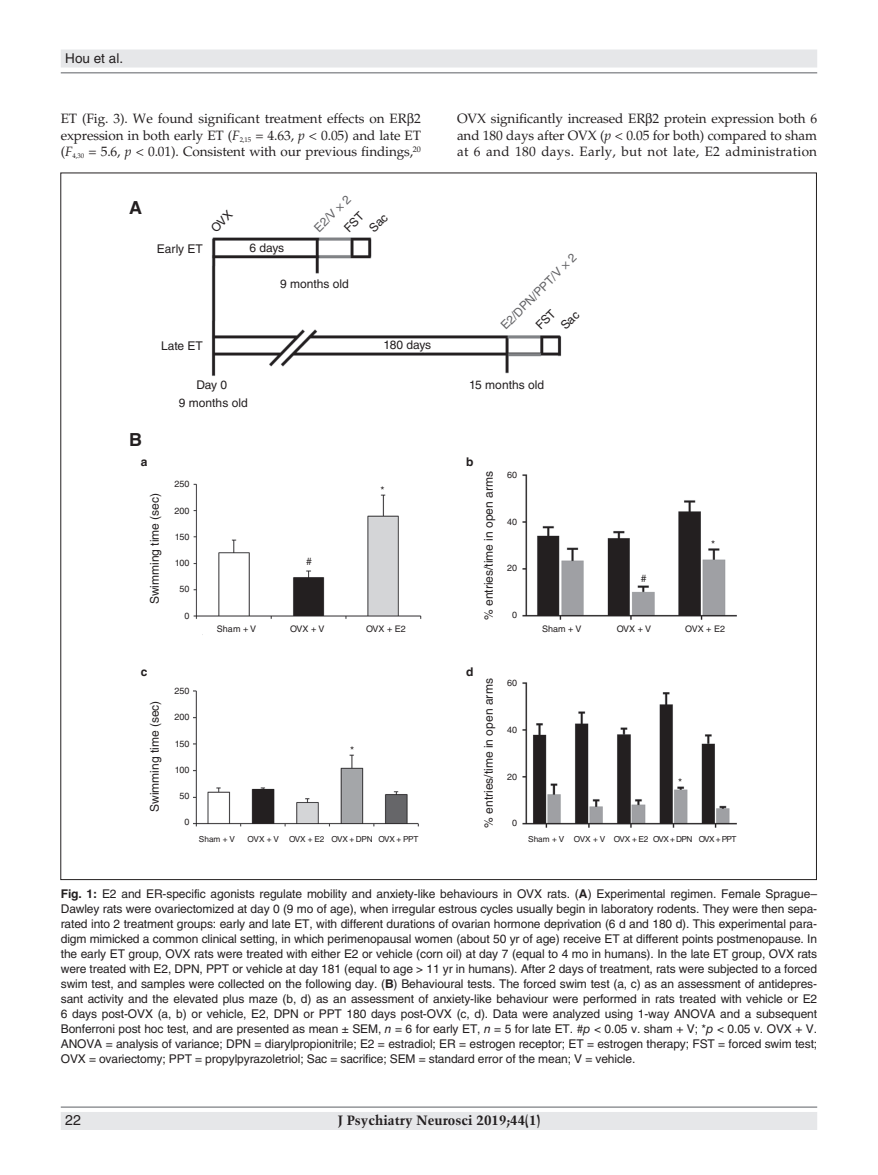
<style>
.page{position:relative;width:878px;height:1175px;background:#fff}
.page>*{position:absolute;margin:0;border:0;box-sizing:border-box;transform-origin:0 0}
.t1{font:700 18px "Helvetica LT Std";color:#231f20}
.t2{font:14.25px "Helvetica LT Std";color:#231f20}
.t3{font:13.5px/16.5px "Palatino LT Std";letter-spacing:-.01em;color:#231f20;text-align:justify}
.t4{font:700 13.5px "Trump Mediaeval LT Std";color:#231f20}
.t5{font:13.5px "Helvetica LT Std";color:#231f20}
.t6{font:12px/15px "Helvetica LT Std";color:#231f20;text-align:justify}
.t7{font:12px "Helvetica LT Std";color:#636366}
.t8{font:700 12px "Helvetica LT Std";color:#231f20}
.t9{font:10.5px "Helvetica LT Std";color:#231f20}
.t10{font:9px "Helvetica LT Std";color:#231f20}
.t11{font:8.25px "Helvetica LT Std";letter-spacing:-.04em;color:#231f20}
.t12{font:8.25px "Helvetica LT Std";letter-spacing:-.07em;color:#231f20}
.s1{font-style:italic}
.s2{font-weight:700}
</style>
<div class="page">
<div style="left:61px;top:50px;width:756px;height:18px;background:#e6e7e9"></div>
<hr style="left:61px;top:72px;width:756px;height:2px;background:#939598">
<div style="left:61px;top:1112px;width:756px;height:18px;background:#e6e7e9"></div>
<hr style="left:61px;top:1106px;width:756px;height:1px;background:#939598">
<img style="left:193px;top:237px;width:544px;height:591px">
<svg style="left:535px;top:308px;width:45px;height:22px"></svg>
<p class="t5" style="left:65px;top:50px;width:59px">Hou et al.</p>
<p class="t3" style="left:61px;top:110px;width:362px">ET (Fig. 3). We found significant treatment effects on ER 2 expression in both early ET (<span class="s1">F</span><sub>2,15</sub> = 4.63, <span class="s1">p</span> &lt; 0.05) and late ET (<span class="s1">F</span><sub>4,30</sub> = 5.6, <span class="s1">p</span> &lt; 0.01). Consistent with our previous findings,<sup>20</sup></p>
<p class="t3" style="left:457px;top:110px;width:361px">OVX significantly increased ER 2 protein expression both 6 and 180 days after OVX (<span class="s1">p</span> &lt; 0.05 for both) compared to sham at 6 and 180 days. Early, but not late, E2 administration</p>
<h1 class="t1" style="left:129px;top:196px;width:14px">A</h1>
<h1 class="t1" style="left:129px;top:428px;width:14px">B</h1>
<p class="t7" style="left:311px;top:225px;width:48px;rotate:-45deg">E2/V × 2</p>
<p class="t6" style="left:157px;top:241px;width:47px">Early ET</p>
<p class="t6" style="left:249px;top:240px;width:36px">6 days</p>
<p class="t6" style="left:280px;top:276px;width:70px">9 months old</p>
<p class="t6" style="left:161px;top:338px;width:43px">Late ET</p>
<p class="t6" style="left:383px;top:337px;width:49px">180 days</p>
<p class="t7" style="left:498px;top:322px;width:103px;rotate:-45deg">E2/DPN/PPT/V × 2</p>
<p class="t6" style="left:196px;top:377px;width:32px">Day 0</p>
<p class="t6" style="left:469px;top:377px;width:76px">15 months old</p>
<p class="t6" style="left:179px;top:395px;width:70px">9 months old</p>
<p class="t8" style="left:141px;top:454px;width:8px">a</p>
<p class="t8" style="left:466px;top:454px;width:9px">b</p>
<p class="t6" style="left:147px;top:604px;width:113px;rotate:-90deg">Swimming time (sec)</p>
<p class="t10" style="left:174px;top:479px;width:17px">250</p>
<p class="t10" style="left:174px;top:505px;width:17px">200</p>
<p class="t10" style="left:175px;top:531px;width:16px">150</p>
<p class="t10" style="left:175px;top:558px;width:16px">100</p>
<p class="t10" style="left:179px;top:584px;width:12px">50</p>
<p class="t10" style="left:184px;top:610px;width:7px">0</p>
<p class="t10" style="left:217px;top:624px;width:41px">Sham + V</p>
<p class="t9" style="left:306px;top:555px;width:7px">#</p>
<p class="t10" style="left:290px;top:624px;width:36px">OVX + V</p>
<p class="t9" style="left:380px;top:484px;width:6px">*</p>
<p class="t10" style="left:366px;top:624px;width:41px">OVX + E2</p>
<p class="t6" style="left:481px;top:620px;width:151px;rotate:-90deg">% entries/time in open arms</p>
<p class="t10" style="left:507px;top:470px;width:12px">60</p>
<p class="t10" style="left:507px;top:516px;width:12px">40</p>
<p class="t10" style="left:507px;top:563px;width:12px">20</p>
<p class="t10" style="left:512px;top:609px;width:7px">0</p>
<p class="t8" style="left:141px;top:664px;width:8px">c</p>
<p class="t8" style="left:466px;top:664px;width:9px">d</p>
<p class="t6" style="left:147px;top:811px;width:113px;rotate:-90deg">Swimming time (sec)</p>
<p class="t10" style="left:174px;top:685px;width:17px">250</p>
<p class="t10" style="left:174px;top:712px;width:17px">200</p>
<p class="t10" style="left:175px;top:738px;width:16px">150</p>
<p class="t10" style="left:175px;top:764px;width:16px">100</p>
<p class="t10" style="left:179px;top:790px;width:12px">50</p>
<p class="t10" style="left:184px;top:817px;width:7px">0</p>
<p class="t9" style="left:350px;top:744px;width:6px">*</p>
<p class="t6" style="left:481px;top:827px;width:151px;rotate:-90deg">% entries/time in open arms</p>
<p class="t10" style="left:507px;top:678px;width:12px">60</p>
<p class="t10" style="left:507px;top:724px;width:12px">40</p>
<p class="t10" style="left:507px;top:771px;width:12px">20</p>
<p class="t10" style="left:512px;top:817px;width:7px">0</p>
<p class="t9" style="left:640px;top:572px;width:7px">#</p>
<p class="t9" style="left:711px;top:538px;width:6px">*</p>
<p class="t10" style="left:542px;top:624px;width:41px">Sham + V</p>
<p class="t10" style="left:616px;top:624px;width:36px">OVX + V</p>
<p class="t10" style="left:685px;top:624px;width:41px">OVX + E2</p>
<p class="t9" style="left:678px;top:776px;width:6px">*</p>
<p class="t11" style="left:199px;top:833px;width:38px">Sham + V</p>
<p class="t11" style="left:247px;top:833px;width:33px">OVX + V</p>
<p class="t11" style="left:289px;top:833px;width:131px">OVX + E2 OVX + DPN OVX + PPT</p>
<p class="t12" style="left:528px;top:833px;width:210px">Sham + V OVX + V OVX + E2 OVX + DPN OVX + PPT</p>
<p class="t6" style="left:61px;top:885px;width:758px"><span class="s2">Fig. 1:</span> E2 and ER-specific agonists regulate mobility and anxiety-like behaviours in OVX rats. (<span class="s2">A</span>) Experimental regimen. Female Sprague– Dawley rats were ovariectomized at day 0 (9 mo of age), when irregular estrous cycles usually begin in laboratory rodents. They were then sepa&shy;rated into 2 treatment groups: early and late ET, with different durations of ovarian hormone deprivation (6 d and 180 d). This experimental para&shy;digm mimicked a common clinical setting, in which perimenopausal women (about 50 yr of age) receive ET at different points postmenopause. In the early ET group, OVX rats were treated with either E2 or vehicle (corn oil) at day 7 (equal to 4 mo in humans). In the late ET group, OVX rats were treated with E2, DPN, PPT or vehicle at day 181 (equal to age &gt; 11 yr in humans). After 2 days of treatment, rats were subjected to a forced swim test, and samples were collected on the following day. (<span class="s2">B</span>) Behavioural tests. The forced swim test (a, c) as an assessment of antidepres&shy;sant activity and the elevated plus maze (b, d) as an assessment of anxiety-like behaviour were performed in rats treated with vehicle or E2<br>6 days post-OVX (a, b) or vehicle, E2, DPN or PPT 180 days post-OVX (c, d). Data were analyzed using 1-way ANOVA and a subsequent Bonferroni post hoc test, and are presented as mean ± SEM, <span class="s1">n</span> = 6 for early ET, <span class="s1">n</span> = 5 for late ET. #<span class="s1">p</span> &lt; 0.05 v. sham + V; *<span class="s1">p</span> &lt; 0.05 v. OVX + V.<br>ANOVA = analysis of variance; DPN = diarylpropionitrile; E2 = estradiol; ER = estrogen receptor; ET = estrogen therapy; FST = forced swim test; OVX = ovariectomy; PPT = propylpyrazoletriol; Sac = sacrifice; SEM = standard error of the mean; V = vehicle.</p>
<p class="t2" style="left:65px;top:1112px;width:17px">22</p>
<p class="t4" style="left:337px;top:1112px;width:204px">J Psychiatry Neurosci 2019;44(1)</p>
</div>
